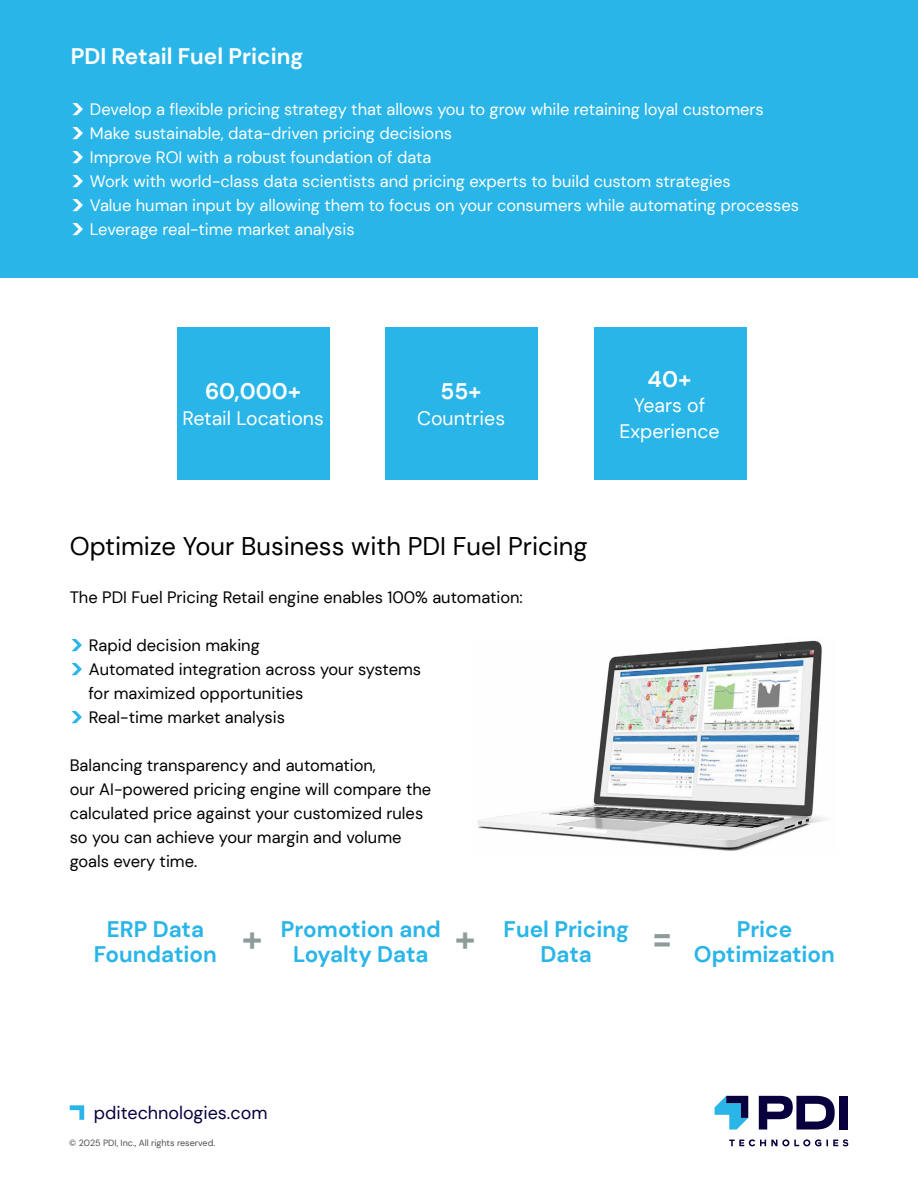
<style>
.page{position:relative;width:918px;height:1188px;background:#fff}
.page>*{position:absolute;margin:0;border:0;box-sizing:border-box;transform-origin:0 0}
.t1{font:700 36px "DM Sans";color:#8d9b9b}
.t2{font:25.5px "DM Sans";color:#000}
.t3{font:700 22.5px/25.5px "DM Sans";color:#29b5e8;text-align:center}
.t4{font:700 22.5px "DM Sans";color:#fff}
.t5{font:19.5px/25.5px "DM Sans";color:#fff;text-align:center}
.t6{font:18px "DM Sans";color:#07003d}
.t7{font:16.5px/24px "DM Sans";color:#fff}
.t8{font:16.5px/24px "DM Sans";color:#000}
.t9{font:9px "DM Sans";color:#4d4d4d}
.s1{font-weight:700;font-size:27px}
.s2{font-weight:700;font-size:27px;color:#29b5e8}
</style>
<div class="page">
<img style="left:478px;top:640px;width:348px;height:211px">
<div style="left:0;top:0;width:918px;height:278px;background:#29b5e8"></div>
<svg style="left:759px;top:1096px;width:76px;height:34px"></svg>
<div style="left:839px;top:1096px;width:9px;height:34px;background:#07003d"></div>
<svg style="left:715px;top:1096px;width:33px;height:34px"></svg>
<svg style="left:729px;top:1139px;width:119px;height:7px"></svg>
<svg style="left:70px;top:1105px;width:14px;height:15px"></svg>
<div style="left:177px;top:327px;width:153px;height:153px;background:#29b5e8"></div>
<div style="left:386px;top:327px;width:152px;height:153px;background:#29b5e8"></div>
<div style="left:594px;top:327px;width:153px;height:153px;background:#29b5e8"></div>
<h3 class="t4" style="left:71px;top:42px;width:234px">PDI Retail Fuel Pricing</h3>
<p class="t7" style="left:71px;top:97px;width:730px"><span class="s1">&gt;</span> Develop a flexible pricing strategy that allows you to grow while retaining loyal customers<br><span class="s1">&gt;</span> Make sustainable, data-driven pricing decisions<br><span class="s1">&gt;</span> Improve ROI with a robust foundation of data<br><span class="s1">&gt;</span> Work with world-class data scientists and pricing experts to build custom strategies<br><span class="s1">&gt;</span> Value human input by allowing them to focus on your consumers while automating processes <span class="s1">&gt;</span> Leverage real-time market analysis</p>
<h3 class="t4" style="left:205px;top:377px;width:98px">60,000+</h3>
<p class="t5" style="left:182px;top:405px;width:143px">Retail Locations</p>
<h3 class="t4" style="left:440px;top:377px;width:43px">55+</h3>
<p class="t5" style="left:417px;top:405px;width:90px">Countries</p>
<h3 class="t4" style="left:648px;top:365px;width:45px">40+</h3>
<p class="t5" style="left:619px;top:392px;width:102px">Years of<br>Experience</p>
<h2 class="t2" style="left:70px;top:530px;width:519px">Optimize Your Business with PDI Fuel Pricing</h2>
<p class="t8" style="left:70px;top:585px;width:455px">The PDI Fuel Pricing Retail engine enables 100% automation:</p>
<p class="t8" style="left:70px;top:633px;width:192px"><span class="s2">&gt;</span> Rapid decision making</p>
<p class="t8" style="left:70px;top:657px;width:353px"><span class="s2">&gt;</span> Automated integration across your systems</p>
<p class="t8" style="left:88px;top:681px;width:216px">for maximized opportunities</p>
<p class="t8" style="left:70px;top:705px;width:217px"><span class="s2">&gt;</span> Real-time market analysis</p>
<p class="t8" style="left:70px;top:753px;width:363px">Balancing transparency and automation,<br>our AI-powered pricing engine will compare the calculated price against your customized rules so you can achieve your margin and volume goals every time.</p>
<h3 class="t3" style="left:94px;top:916px;width:125px">ERP Data<br>Foundation</h3>
<h3 class="t3" style="left:281px;top:916px;width:161px">Promotion and<br>Loyalty Data</h3>
<h3 class="t3" style="left:504px;top:916px;width:127px">Fuel Pricing<br>Data</h3>
<h3 class="t3" style="left:694px;top:916px;width:142px">Price<br>Optimization</h3>
<h1 class="t1" style="left:242px;top:915px;width:23px">+</h1>
<h1 class="t1" style="left:454px;top:915px;width:23px">+</h1>
<h1 class="t1" style="left:653px;top:915px;width:21px">=</h1>
<p class="t6" style="left:94px;top:1101px;width:175px">pditechnologies.com</p>
<p class="t9" style="left:69px;top:1137px;width:147px">© 2025 PDI, Inc., All rights reserved.</p>
</div>
